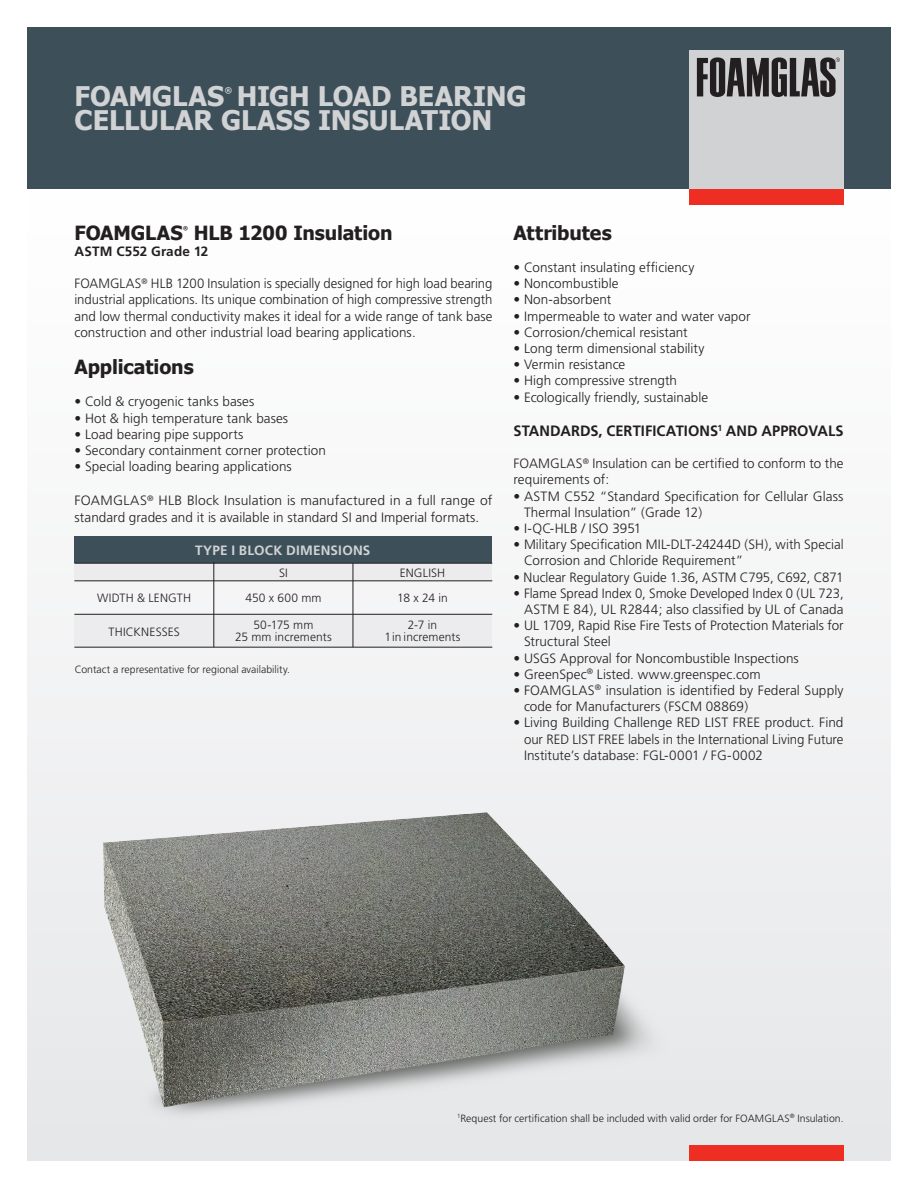
<style>
.page{position:relative;width:918px;height:1188px;background:#fff}
.page>*{position:absolute;margin:0;border:0;box-sizing:border-box;transform-origin:0 0}
.t1{font:700 27px/24px "Tahoma";letter-spacing:-.005em;color:#d1d2d4}
.t2{font:700 19.5px "Tahoma";letter-spacing:-.005em;color:#231f20}
.t3{font:700 15px "Frutiger";letter-spacing:.005em;color:#231f20}
.t4{font:300 13.5px/16.2px "Frutiger";letter-spacing:.005em;color:#231f20}
.t5{font:700 13.5px "Frutiger";letter-spacing:.015em;color:#d1d2d4}
.t6{font:700 13.5px "Frutiger";letter-spacing:.015em;color:#231f20}
.t7{font:300 12px/12px "Frutiger";letter-spacing:.005em;color:#231f20;text-align:center}
.t8{font:300 10.5px "Frutiger";color:#231f20}
.t9{font:700 7.8px "Tahoma";color:#d1d2d4}
.t10{font:700 5.25px "Tahoma";color:#231f20}
</style>
<div class="page">
<div style="left:27px;top:189px;width:864px;height:972px;background:linear-gradient(to right,#fcfcfc,#f4f4f5)"></div>
<img style="left:27px;top:635px;width:652px;height:526px">
<div style="left:27px;top:27px;width:864px;height:162px;background:#3d4f59"></div>
<div style="left:689px;top:1146px;width:155px;height:15px;background:#ee2e22"></div>
<div style="left:74px;top:537px;width:418px;height:26px;background:#3d4f59"></div>
<div style="left:74px;top:563px;width:418px;height:18px;background:#ececee"></div>
<div style="left:74px;top:614px;width:418px;height:33px;background:#ececee"></div>
<hr style="left:74px;top:581px;width:418px;height:1px;background:#231f20">
<hr style="left:74px;top:563px;width:418px;height:1px;background:#231f20">
<hr style="left:74px;top:614px;width:418px;height:1px;background:#231f20">
<hr style="left:74px;top:647px;width:418px;height:1px;background:#231f20">
<hr style="left:214px;top:562px;width:1px;height:85px;background:#231f20">
<hr style="left:353px;top:563px;width:1px;height:84px;background:#231f20">
<div style="left:689px;top:50px;width:154px;height:139px;background:#d1d2d4"></div>
<div style="left:689px;top:189px;width:154px;height:15px;background:#ee2e22"></div>
<svg style="left:697px;top:57px;width:143px;height:40px"></svg>
<h1 class="t1" style="left:75px;top:83px;width:454px;text-indent:162px">HIGH LOAD BEARING<br>CELLULAR GLASS INSULATION</h1>
<h1 class="t1" style="left:75px;top:83px;width:151px">FOAMGLAS</h1>
<p class="t9" style="left:225px;top:85px;width:9px">®</p>
<h2 class="t2" style="left:75px;top:219px;width:110px">FOAMGLAS</h2>
<p class="t10" style="left:183px;top:224px;width:6px">®</p>
<h2 class="t2" style="left:194px;top:219px;width:200px">HLB 1200 Insulation</h2>
<p class="t6" style="left:75px;top:243px;width:135px">ASTM C552 Grade 12</p>
<p class="t4" style="left:75px;top:275px;width:419px;text-align:justify">FOAMGLAS<sup>®</sup> HLB 1200 Insulation is specially designed for high load bearing industrial applications. Its unique combination of high compressive strength and low thermal conductivity makes it ideal for a wide range of tank base construction and other industrial load bearing applications.</p>
<h2 class="t2" style="left:75px;top:353px;width:121px">Applications</h2>
<p class="t4" style="left:75px;top:394px;width:181px">• Cold &amp; cryogenic tanks bases</p>
<p class="t4" style="left:75px;top:410px;width:215px">• Hot &amp; high temperature tank bases</p>
<p class="t4" style="left:75px;top:426px;width:170px">• Load bearing pipe supports</p>
<p class="t4" style="left:75px;top:442px;width:253px">• Secondary containment corner protection</p>
<p class="t4" style="left:75px;top:458px;width:219px">• Special loading bearing applications</p>
<p class="t4" style="left:75px;top:493px;width:419px">FOAMGLAS<sup>®</sup> HLB Block Insulation is manufactured in a full range of standard grades and it is available in standard SI and Imperial formats.</p>
<p class="t5" style="left:195px;top:542px;width:177px">TYPE I BLOCK DIMENSIONS</p>
<p class="t7" style="left:97px;top:592px;width:96px">WIDTH &amp; LENGTH</p>
<p class="t7" style="left:246px;top:592px;width:78px">450 x 600 mm</p>
<p class="t7" style="left:235px;top:619px;width:98px">50-175 mm<br>25 mm increments</p>
<p class="t7" style="left:385px;top:619px;width:77px">2-7 in<br>1 in increments</p>
<p class="t7" style="left:279px;top:566px;width:10px">SI</p>
<p class="t7" style="left:400px;top:566px;width:47px">ENGLISH</p>
<p class="t7" style="left:397px;top:592px;width:52px">18 x 24 in</p>
<p class="t7" style="left:108px;top:626px;width:73px">THICKNESSES</p>
<p class="t8" style="left:75px;top:663px;width:217px">Contact a representative for regional availability.</p>
<h2 class="t2" style="left:514px;top:219px;width:100px">Attributes</h2>
<p class="t4" style="left:514px;top:259px;width:182px">• Constant insulating efficiency</p>
<p class="t4" style="left:514px;top:275px;width:107px">• Noncombustible</p>
<p class="t4" style="left:514px;top:292px;width:99px">• Non-absorbent</p>
<p class="t4" style="left:514px;top:308px;width:239px">• Impermeable to water and water vapor</p>
<p class="t4" style="left:514px;top:324px;width:176px">• Corrosion/chemical resistant</p>
<p class="t4" style="left:514px;top:340px;width:192px">• Long term dimensional stability</p>
<p class="t4" style="left:514px;top:356px;width:113px">• Vermin resistance</p>
<p class="t4" style="left:514px;top:373px;width:165px">• High compressive strength</p>
<p class="t4" style="left:514px;top:389px;width:196px">• Ecologically friendly, sustainable</p>
<p class="t3" style="left:514px;top:422px;width:332px">STANDARDS, CERTIFICATIONS<sup>1</sup> AND APPROVALS</p>
<p class="t4" style="left:514px;top:455px;width:332px">FOAMGLAS<sup>®</sup> Insulation can be certified to conform to the requirements of:</p>
<p class="t4" style="left:524px;top:488px;width:321px;text-indent:-11px">• ASTM C552 “Standard Specification for Cellular Glass<br>Thermal Insulation” (Grade 12)</p>
<p class="t4" style="left:514px;top:520px;width:129px">• I-QC-HLB / ISO 3951</p>
<p class="t4" style="left:524px;top:536px;width:321px;text-indent:-11px">• Military Specification MIL-DLT-24244D (SH), with Special<br>Corrosion and Chloride Requirement”</p>
<p class="t4" style="left:514px;top:569px;width:332px">• Nuclear Regulatory Guide 1.36, ASTM C795, C692, C871</p>
<p class="t4" style="left:514px;top:585px;width:332px;text-align:right">• Flame Spread Index 0, Smoke Developed Index 0 (UL 723,<br>ASTM E 84), UL R2844; also classified by UL of Canada</p>
<p class="t4" style="left:524px;top:617px;width:321px;text-indent:-11px">• UL 1709, Rapid Rise Fire Tests of Protection Materials for<br>Structural Steel</p>
<p class="t4" style="left:514px;top:650px;width:287px">• USGS Approval for Noncombustible Inspections</p>
<p class="t4" style="left:514px;top:666px;width:249px">• GreenSpec<sup>®</sup> Listed. www.greenspec.com</p>
<p class="t4" style="left:524px;top:682px;width:321px;text-indent:-11px">• FOAMGLAS<sup>®</sup> insulation is identified by Federal Supply code for Manufacturers (FSCM 08869)</p>
<p class="t4" style="left:524px;top:715px;width:321px;text-align:justify;text-indent:-11px">• Living Building Challenge RED LIST FREE product. Find our RED LIST FREE labels in the International Living Future Institute’s database: FGL-0001 / FG-0002</p>
<p class="t8" style="left:457px;top:1112px;width:388px"><sup>1</sup>Request for certification shall be included with valid order for FOAMGLAS<sup>®</sup> Insulation.</p>
</div>
